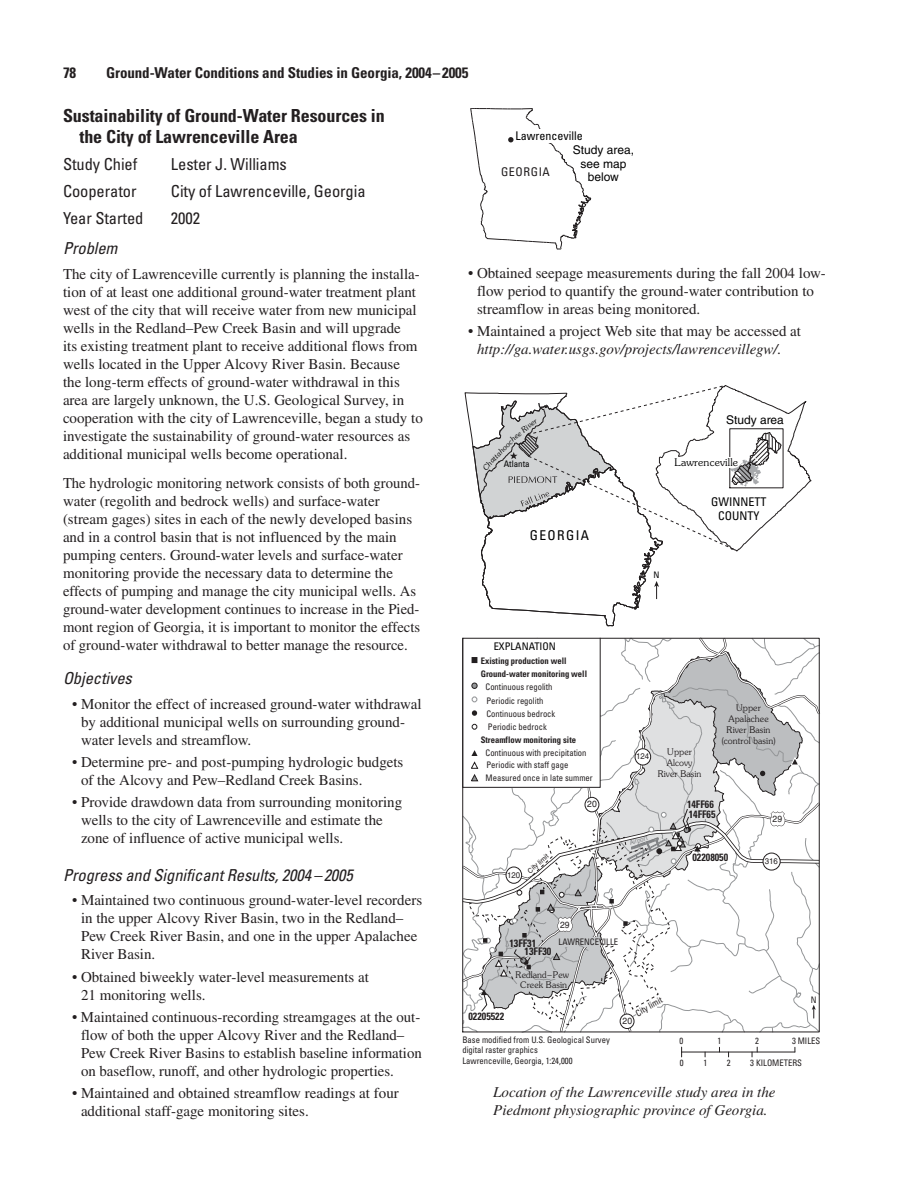
<style>
.page{position:relative;width:918px;height:1188px;background:#fff}
.page>*{position:absolute;margin:0;border:0;box-sizing:border-box;transform-origin:0 0}
.Heading_2{font:700 condensed 18px/21px "Univers";letter-spacing:-.005em;color:#231f20}
.Heading_4{font:condensed 16.5px "Univers";letter-spacing:-.005em;color:#231f20}
.Heading_3{font:italic condensed 16.5px "Univers";letter-spacing:-.005em;color:#231f20}
.BodyNoIndent{font:15px/18px "Times";color:#231f20}
.List_Bullet{font:15px/18px "Times";color:#231f20}
.List_Bullet-2{font:italic 15px/18px "Times";color:#231f20}
.FigureCaption{font:italic 15px/18px "Times";color:#231f20}
.t1{font:700 condensed 15px "Univers";letter-spacing:-.005em;color:#231f20}
.t2{font:condensed 13.5px "Univers";letter-spacing:.1em;color:#000}
.t3{font:12px/13.5px "Helvetica";color:#000;text-align:center}
.t4{font:condensed 12px/14.4px "Univers";color:#000;text-align:center}
.t5{font:condensed 12px "Univers";letter-spacing:.05em;color:#231f20}
.t6{font:700 condensed 10.5px/10.4px "Univers";color:#231f20;scale:.96 1}
.t7{font:300 10.5px "Souvenir";letter-spacing:.02em;color:#000}
.t8{font:condensed 10.5px "Univers";color:#000}
.t9{font:300 9.15px/10.9px "Souvenir";letter-spacing:.01em;color:#231f20;text-align:center;scale:.96 1}
.t10{font:condensed 9px/10.5px "Univers";color:#231f20;scale:.96 1}
.t11{font:700 condensed 9px/13.5px "Univers";color:#231f20;scale:.96 1}
.t12{font:9px "Helvetica";color:#231f20;scale:.96 1}
.t13{font:condensed 9px "Univers";color:#000}
.t14{font:8.25px "Helvetica";color:#231f20;scale:.96 1}
.t15{font:6.9px "Helvetica";color:#231f20}
.t16{font:6.45px "Helvetica";color:#808285;scale:.96 1}
.s1{font-style:normal}
.s2{font-weight:400}
</style>
<div class="page">
<svg style="left:470px;top:108px;width:121px;height:141px"></svg>
<div style="left:536px;top:129px;width:14px;height:14px;background:#fff"></div>
<svg style="left:752px;top:1047px;width:6px;height:10px"></svg>
<hr style="left:682px;top:1052px;width:113px;height:1px;background:#231f20">
<svg style="left:462px;top:637px;width:358px;height:396px"></svg>
<div style="left:462px;top:638px;width:358px;height:394px;border:1px solid #231f20"></div>
<svg style="left:472px;top:385px;width:340px;height:242px"></svg>
<p class="t1" style="left:63px;top:63px;width:8px">78</p>
<p class="t1" style="left:106px;top:63px;width:364px">Ground-Water Conditions and Studies in Georgia, 2004 –2005</p>
<p class="Heading_2" style="left:80px;top:105px;width:307px;text-indent:-16px">Sustainability of Ground-Water Resources in the City of Lawrenceville Area</p>
<p class="Heading_4" style="left:63px;top:154px;width:76px">Study Chief</p>
<p class="Heading_4" style="left:171px;top:154px;width:117px">Lester J. Williams</p>
<p class="Heading_4" style="left:63px;top:181px;width:75px">Cooperator</p>
<p class="Heading_4" style="left:171px;top:181px;width:196px">City of Lawrenceville, Georgia</p>
<p class="Heading_4" style="left:63px;top:208px;width:82px">Year Started</p>
<p class="Heading_4" style="left:171px;top:208px;width:31px">2002</p>
<p class="Heading_3" style="left:63px;top:238px;width:56px">Problem</p>
<p class="BodyNoIndent" style="left:63px;top:265px;width:361px">The city of Lawrenceville currently is planning the installa&shy;tion of at least one additional ground-water treatment plant west of the city that will receive water from new municipal wells in the Redland–Pew Creek Basin and will upgrade<br>its existing treatment plant to receive additional flows from wells located in the Upper Alcovy River Basin. Because<br>the long-term effects of ground-water withdrawal in this area are largely unknown, the U.S. Geological Survey, in cooperation with the city of Lawrenceville, began a study to investigate the sustainability of ground-water resources as additional municipal wells become operational.</p>
<p class="BodyNoIndent" style="left:63px;top:474px;width:359px">The hydrologic monitoring network consists of both ground&shy;water (regolith and bedrock wells) and surface-water (stream gages) sites in each of the newly developed basins and in a control basin that is not influenced by the main pumping centers. Ground-water levels and surface-water monitoring provide the necessary data to determine the effects of pumping and manage the city municipal wells. As ground-water development continues to increase in the Pied&shy;mont region of Georgia, it is important to monitor the effects of ground-water withdrawal to better manage the resource.</p>
<p class="Heading_3" style="left:63px;top:668px;width:70px">Objectives</p>
<p class="List_Bullet" style="left:81px;top:695px;width:342px;text-indent:-9px">• Monitor the effect of increased ground-water withdrawal by additional municipal wells on surrounding ground&shy;water levels and streamflow.</p>
<p class="List_Bullet" style="left:81px;top:753px;width:324px;text-indent:-9px">• Determine pre- and post-pumping hydrologic budgets of the Alcovy and Pew–Redland Creek Basins.</p>
<p class="List_Bullet" style="left:81px;top:793px;width:323px;text-indent:-9px">• Provide drawdown data from surrounding monitoring wells to the city of Lawrenceville and estimate the zone of influence of active municipal wells.</p>
<p class="Heading_3" style="left:63px;top:864px;width:291px">Progress and Significant Results, 2004 –2005</p>
<p class="List_Bullet" style="left:81px;top:891px;width:343px;text-indent:-9px">• Maintained two continuous ground-water-level recorders in the upper Alcovy River Basin, two in the Redland– Pew Creek River Basin, and one in the upper Apalachee River Basin.</p>
<p class="List_Bullet" style="left:81px;top:967px;width:290px;text-indent:-9px">• Obtained biweekly water-level measurements at<br>21 monitoring wells.</p>
<p class="List_Bullet" style="left:81px;top:1008px;width:342px;text-indent:-9px">• Maintained continuous-recording streamgages at the out&shy;flow of both the upper Alcovy River and the Redland– Pew Creek River Basins to establish baseline information on baseflow, runoff, and other hydrologic properties.</p>
<p class="List_Bullet" style="left:81px;top:1084px;width:319px;text-indent:-9px">• Maintained and obtained streamflow readings at four additional staff-gage monitoring sites.</p>
<p class="t4" style="left:516px;top:128px;width:69px">Lawrenceville</p>
<p class="t3" style="left:573px;top:143px;width:63px">Study area, see map below</p>
<p class="t5" style="left:501px;top:164px;width:50px">GEORGIA</p>
<p class="List_Bullet" style="left:477px;top:264px;width:350px;text-indent:-9px">• Obtained seepage measurements during the fall 2004 low&shy;flow period to quantify the ground-water contribution to streamflow in areas being monitored.</p>
<p class="List_Bullet-2" style="left:477px;top:322px;width:326px;text-indent:-9px"><span class="s1">• Maintained a project Web site that may be accessed at </span>http://ga.water.usgs.gov/projects/lawrencevillegw/.</p>
<p class="t3" style="left:726px;top:413px;width:59px">Study area</p>
<p class="t7" style="left:675px;top:456px;width:65px">Lawrenceville</p>
<p class="t13" style="left:504px;top:459px;width:28px">Atlanta</p>
<p class="t4" style="left:711px;top:494px;width:57px">GWINNETT<br>COUNTY</p>
<p class="t2" style="left:530px;top:527px;width:61px">GEORGIA</p>
<p class="t13" style="left:653px;top:569px;width:8px">N</p>
<p class="t8" style="left:494px;top:640px;width:64px">EXPLANATION</p>
<p class="t11" style="left:481px;top:654px;width:112px">Existing production well<br>Ground-water monitoring well</p>
<p class="t10" style="left:486px;top:680px;width:74px;line-height:13.8px">Continuous regolith<br>Periodic regolith<br>Continuous bedrock</p>
<p class="t11" style="left:481px;top:720px;width:101px;text-indent:7px"><span class="s2">Periodic bedrock<br></span>Streamflow monitoring site</p>
<p class="t10" style="left:486px;top:746px;width:113px;line-height:12.6px">Continuous with precipitation<br>Periodic with staff gage<br>Measured once in late summer</p>
<p class="t9" style="left:722px;top:702px;width:58px">Upper<br>Apalachee<br>River Basin (control basin)</p>
<p class="t9" style="left:658px;top:746px;width:47px">Upper<br>Alcovy<br>River Basin</p>
<p class="t14" style="left:636px;top:752px;width:15px">124</p>
<p class="t6" style="left:687px;top:799px;width:31px">14FF66<br>14FF65</p>
<p class="t12" style="left:587px;top:799px;width:11px">20</p>
<p class="t12" style="left:773px;top:814px;width:11px">29</p>
<p class="t16" style="left:629px;top:839px;width:21px;rotate:-18deg">Airport</p>
<p class="t15" style="left:526px;top:869px;width:27px;rotate:-42deg">City limit</p>
<p class="t6" style="left:693px;top:852px;width:39px">02208050</p>
<p class="t14" style="left:765px;top:856px;width:15px">316</p>
<p class="t14" style="left:507px;top:870px;width:15px">120</p>
<p class="t12" style="left:560px;top:920px;width:11px">29</p>
<p class="t10" style="left:559px;top:937px;width:64px">LAWRENCEVILLE</p>
<p class="t9" style="left:516px;top:970px;width:57px;line-height:9.9px">Redland–Pew<br>Creek Basin</p>
<p class="t6" style="left:525px;top:939px;width:29px;line-height:8.6px;text-indent:-15px">13FF31<br>13FF30</p>
<p class="t10" style="left:811px;top:995px;width:7px">N</p>
<p class="t10" style="left:634px;top:1009px;width:32px;rotate:-29deg">City limit</p>
<p class="t6" style="left:469px;top:1011px;width:39px">02205522</p>
<p class="t12" style="left:623px;top:1016px;width:11px">20</p>
<p class="t10" style="left:462px;top:1034px;width:155px">Base modified from U.S. Geological Survey digital raster graphics<br>Lawrenceville, Georgia, 1:24,000</p>
<p class="t10" style="left:717px;top:1036px;width:5px">1</p>
<p class="t10" style="left:792px;top:1036px;width:31px">3 MILES</p>
<p class="t10" style="left:680px;top:1036px;width:5px">0</p>
<p class="t10" style="left:755px;top:1036px;width:5px">2</p>
<p class="t10" style="left:680px;top:1057px;width:5px">0</p>
<p class="t10" style="left:703px;top:1057px;width:5px">1</p>
<p class="t10" style="left:727px;top:1057px;width:5px">2</p>
<p class="t10" style="left:750px;top:1057px;width:55px">3 KILOMETERS</p>
<p class="FigureCaption" style="left:493px;top:1083px;width:284px">Location of the Lawrenceville study area in the<br>Piedmont physiographic province of Georgia.</p>
</div>
